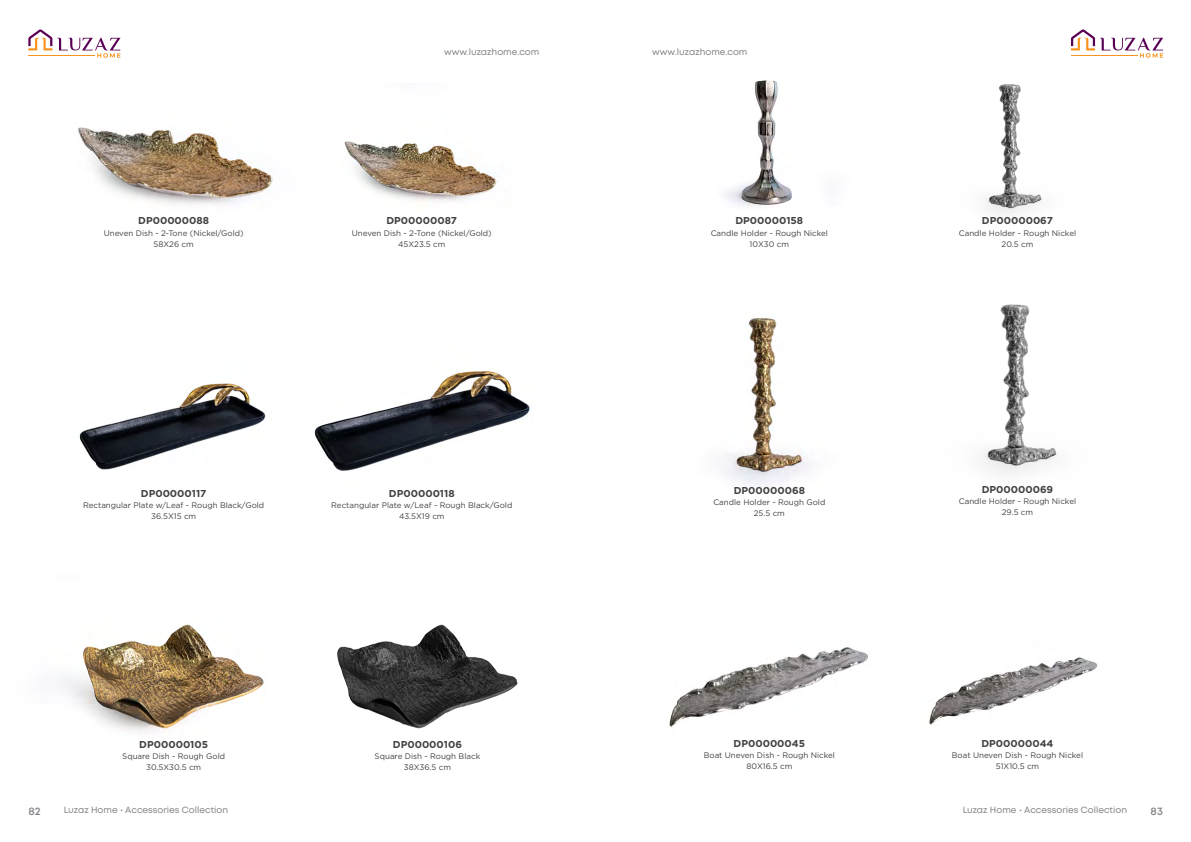
<style>
.page{position:relative;width:1191px;height:842px;background:#fff}
.page>*{position:absolute;margin:0;border:0;box-sizing:border-box;transform-origin:0 0}
.t1{font:600 11px "Mont";color:#808285}
.t2{font:700 10px "Gotham";color:#414042}
.t3{font:9px "Mont";color:#808285}
.t4{font:8px/11.2px "Gotham";color:#414042;text-align:center}
</style>
<div class="page">
<svg style="left:28px;top:29px;width:92px;height:29px"></svg>
<hr style="left:28px;top:55px;width:67px;height:1px;background:#f7941e">
<svg style="left:1071px;top:29px;width:92px;height:29px"></svg>
<hr style="left:1071px;top:55px;width:66px;height:1px;background:#f7941e">
<img style="left:724px;top:317px;width:86px;height:169px">
<img style="left:983px;top:304px;width:74px;height:170px">
<img style="left:985px;top:84px;width:57px;height:131px">
<img style="left:725px;top:80px;width:67px;height:126px">
<img style="left:78px;top:127px;width:195px;height:78px">
<img style="left:344px;top:141px;width:153px;height:60px">
<img style="left:337px;top:624px;width:181px;height:105px">
<img style="left:62px;top:624px;width:202px;height:108px">
<img style="left:669px;top:647px;width:199px;height:80px">
<img style="left:929px;top:657px;width:169px;height:68px">
<img style="left:314px;top:371px;width:216px;height:100px">
<img style="left:79px;top:383px;width:187px;height:87px">
<p class="t3" style="left:444px;top:46px;width:97px">www.luzazhome.com</p>
<p class="t3" style="left:652px;top:46px;width:97px">www.luzazhome.com</p>
<p class="t2" style="left:138px;top:215px;width:72px">DP00000088</p>
<p class="t4" style="left:104px;top:227px;width:141px">Uneven Dish - 2-Tone (Nickel/Gold)<br>58X26 cm</p>
<p class="t2" style="left:386px;top:215px;width:72px">DP00000087</p>
<p class="t4" style="left:352px;top:227px;width:141px">Uneven Dish - 2-Tone (Nickel/Gold)<br>45X23.5 cm</p>
<p class="t2" style="left:735px;top:215px;width:69px">DP00000158</p>
<p class="t4" style="left:710px;top:227px;width:119px">Candle Holder - Rough Nickel<br>10X30 cm</p>
<p class="t2" style="left:982px;top:215px;width:72px">DP00000067</p>
<p class="t4" style="left:958px;top:227px;width:119px">Candle Holder - Rough Nickel<br>20.5 cm</p>
<p class="t2" style="left:141px;top:487px;width:67px">DP00000117</p>
<p class="t4" style="left:83px;top:499px;width:183px">Rectangular Plate w/Leaf - Rough Black/Gold<br>36.5X15 cm</p>
<p class="t2" style="left:389px;top:487px;width:67px">DP00000118</p>
<p class="t4" style="left:331px;top:499px;width:183px">Rectangular Plate w/Leaf - Rough Black/Gold<br>43.5X19 cm</p>
<p class="t2" style="left:733px;top:484px;width:73px">DP00000068</p>
<p class="t4" style="left:713px;top:496px;width:114px">Candle Holder - Rough Gold<br>25.5 cm</p>
<p class="t2" style="left:981px;top:483px;width:73px">DP00000069</p>
<p class="t4" style="left:958px;top:495px;width:119px">Candle Holder - Rough Nickel<br>29.5 cm</p>
<p class="t2" style="left:139px;top:738px;width:70px">DP00000105</p>
<p class="t4" style="left:122px;top:750px;width:104px">Square Dish - Rough Gold<br>30.5X30.5 cm</p>
<p class="t2" style="left:393px;top:738px;width:71px">DP00000106</p>
<p class="t4" style="left:375px;top:750px;width:107px">Square Dish - Rough Black<br>38X36.5 cm</p>
<p class="t2" style="left:733px;top:737px;width:73px">DP00000045</p>
<p class="t4" style="left:703px;top:749px;width:133px">Boat Uneven Dish - Rough Nickel<br>80X16.5 cm</p>
<p class="t2" style="left:981px;top:737px;width:74px">DP00000044</p>
<p class="t4" style="left:952px;top:749px;width:133px">Boat Uneven Dish - Rough Nickel<br>51X10.5 cm</p>
<h1 class="t1" style="left:28px;top:803px;width:14px">82</h1>
<p class="t3" style="left:64px;top:804px;width:166px">Luzaz Home • Accessories Collection</p>
<p class="t3" style="left:962px;top:804px;width:166px">Luzaz Home • Accessories Collection</p>
<h1 class="t1" style="left:1150px;top:803px;width:14px">83</h1>
</div>
